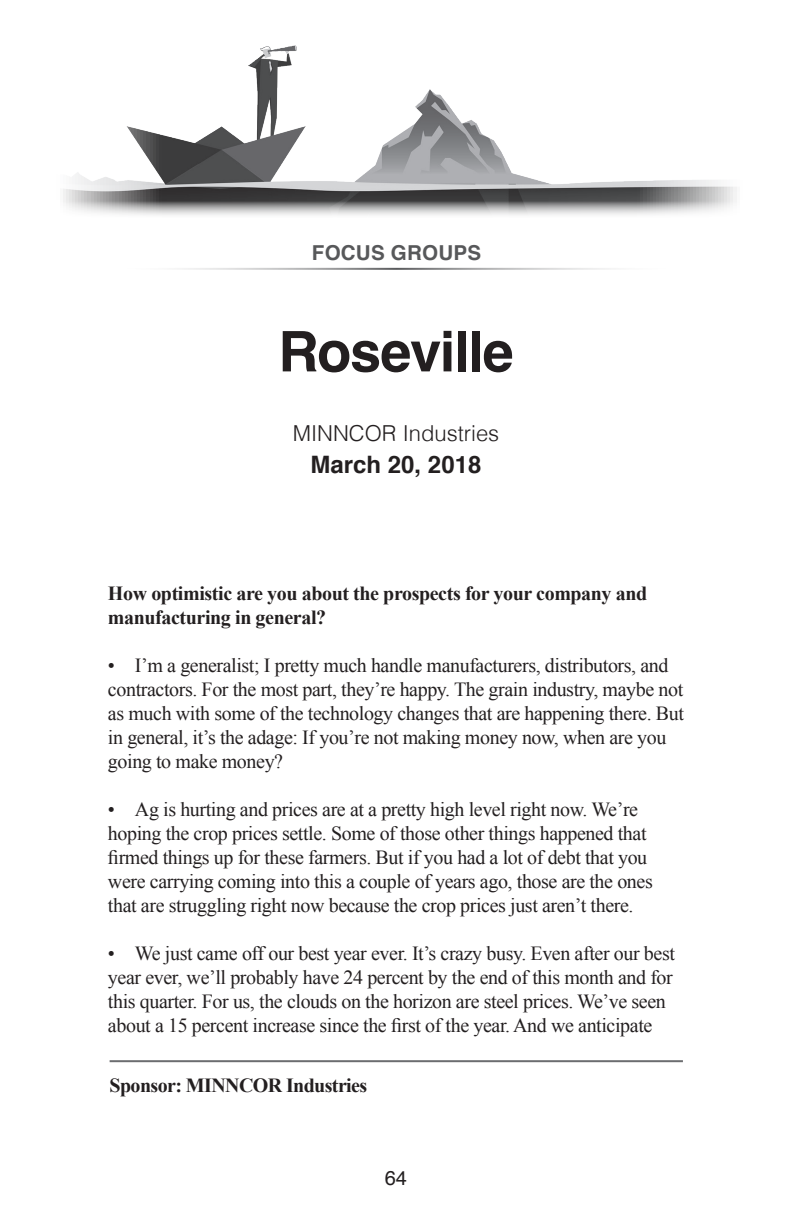
<style>
.page{position:relative;width:792px;height:1224px;background:#fff}
.page>*{position:absolute;margin:0;border:0;box-sizing:border-box;transform-origin:0 0}
.t1{font:700 56px "Helvetica";letter-spacing:-.025em;color:#231f20}
.t2{font:700 24px "Helvetica";color:#231f20}
.t3{font:300 22px "Helvetica";color:#231f20}
.t4{font:700 20.6px "Helvetica";letter-spacing:.01em;color:#57585a}
.t5{font:20px/24px "Times New Roman";letter-spacing:-.02em;color:#231f20}
.t6{font:700 20px/24px "Times New Roman";letter-spacing:-.02em;color:#231f20}
.t7{font:20px "Helvetica";color:#231f20}
</style>
<div class="page">
<hr style="left:109px;top:268px;width:575px;height:2px;background:#57585a">
<hr style="left:110px;top:1060px;width:573px;height:2px;background:#6c6d70">
<img style="left:63px;top:45px;width:674px;height:170px">
<p class="t4" style="left:312px;top:236px;width:171px">FOCUS GROUPS</p>
<h1 class="t1" style="left:278px;top:306px;width:237px">Roseville</h1>
<p class="t3" style="left:293px;top:414px;width:208px">MINNCOR Industries</p>
<p class="t2" style="left:311px;top:445px;width:172px">March 20, 2018</p>
<p class="t6" style="left:108px;top:581px;width:541px">How optimistic are you about the prospects for your company and manufacturing in general?</p>
<p class="t5" style="left:108px;top:653px;width:578px">• I’m a generalist; I pretty much handle manufacturers, distributors, and contractors. For the most part, they’re happy. The grain industry, maybe not as much with some of the technology changes that are happening there. But in general, it’s the adage: If you’re not making money now, when are you going to make money?</p>
<p class="t5" style="left:108px;top:797px;width:546px">• Ag is hurting and prices are at a pretty high level right now. We’re hoping the crop prices settle. Some of those other things happened that firmed things up for these farmers. But if you had a lot of debt that you were carrying coming into this a couple of years ago, those are the ones that are struggling right now because the crop prices just aren’t there.</p>
<p class="t5" style="left:108px;top:941px;width:568px">• We just came off our best year ever. It’s crazy busy. Even after our best year ever, we’ll probably have 24 percent by the end of this month and for this quarter. For us, the clouds on the horizon are steel prices. We’ve seen about a 15 percent increase since the first of the year. And we anticipate</p>
<p class="t6" style="left:110px;top:1073px;width:259px">Sponsor: MINNCOR Industries</p>
<p class="t7" style="left:385px;top:1163px;width:24px">64</p>
</div>
